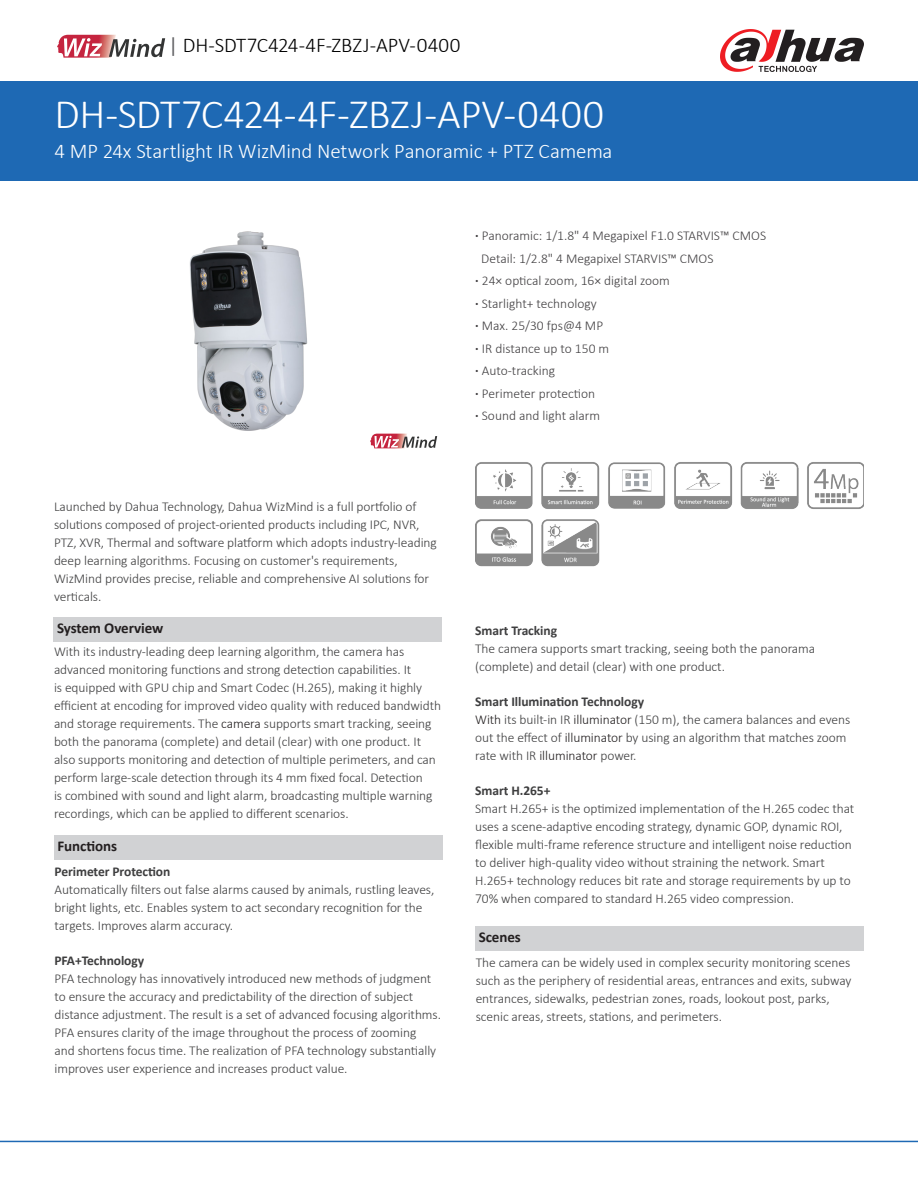
<style>
.page{position:relative;width:918px;height:1188px;background:#fff}
.page>*{position:absolute;margin:0;border:0;box-sizing:border-box;transform-origin:0 0}
.t1{font:300 42px "Calibri";letter-spacing:-.01em;color:#fff}
.t2{font:300 21px "Calibri";letter-spacing:-.01em;color:#fff}
.t3{font:300 21px "Calibri";letter-spacing:-.005em;color:#000}
.t4{font:700 15px "Calibri";letter-spacing:-.005em;color:#231f20}
.t5{font:300 13.5px/18px "Calibri";letter-spacing:-.005em;color:#3e3e3f}
.t6{font:300 13.5px "Calibri";color:#413f41}
.t7{font:700 13.5px "Calibri";letter-spacing:-.005em;color:#3e3e3f}
.s1{font-weight:400;color:#636366}
.s2{color:#231f20}
.s3{font-weight:700}
</style>
<div class="page">
<div style="left:0;top:81px;width:918px;height:100px;background:#1e69b4"></div>
<div style="left:53px;top:617px;width:389px;height:25px;background:#d1d2d4"></div>
<div style="left:475px;top:926px;width:389px;height:24px;background:#d1d2d4"></div>
<div style="left:54px;top:835px;width:389px;height:25px;background:#d1d2d4"></div>
<hr style="left:0;top:1141px;width:918px;height:1px;background:#1e69b4">
<svg style="left:720px;top:29px;width:144px;height:43px"></svg>
<img style="left:190px;top:231px;width:118px;height:200px">
<svg style="left:57px;top:35px;width:108px;height:23px"></svg>
<svg style="left:370px;top:434px;width:67px;height:14px"></svg>
<img style="left:475px;top:462px;width:389px;height:105px">
<p class="t3" style="left:168px;top:32px;width:293px"><span class="s1">|</span> DH-SDT7C424-4F-ZBZJ-APV-0400</p>
<p class="t1" style="left:55px;top:88px;width:551px">DH-SDT7C424-4F-ZBZJ-APV-0400</p>
<p class="t2" style="left:55px;top:138px;width:560px">4 MP 24x Startlight IR WizMind Network Panoramic + PTZ Camema</p>
<p class="t5" style="left:54px;top:498px;width:384px">Launched by Dahua Technology, Dahua WizMind is a full portfolio of solutions composed of project-oriented products including IPC, NVR, PTZ, XVR, Thermal and software platform which adopts industry-leading deep learning algorithms. Focusing on customer's requirements, WizMind provides precise, reliable and comprehensive AI solutions for verticals.</p>
<p class="t4" style="left:57px;top:617px;width:108px">System Overview</p>
<p class="t5" style="left:54px;top:643px;width:389px">With its industry-leading deep learning algorithm, the camera has advanced monitoring functions and strong detection capabilities. It<br>is equipped with GPU chip and Smart Codec (H.265), making it highly efficient at encoding for improved video quality with reduced bandwidth and storage requirements. The <span class="s2">camera</span> supports smart tracking, seeing both the panorama (complete) and detail (clear) with one product. It also supports monitoring and detection of multiple perimeters, and can perform large-scale detection through its 4 mm fixed focal. Detection<br>is combined with sound and light alarm, broadcasting multiple warning recordings, which can be applied to different scenarios.</p>
<p class="t4" style="left:58px;top:835px;width:61px">Functions</p>
<p class="t7" style="left:55px;top:862px;width:117px">Perimeter Protection</p>
<p class="t5" style="left:55px;top:880px;width:381px">Automatically filters out false alarms caused by animals, rustling leaves, bright lights, etc. Enables system to act secondary recognition for the targets. Improves alarm accuracy.</p>
<p class="t7" style="left:55px;top:951px;width:91px">PFA+Technology</p>
<p class="t5" style="left:55px;top:970px;width:388px">PFA technology has innovatively introduced new methods of judgment to ensure the accuracy and predictability of the direction of subject distance adjustment. The result is a set of advanced focusing algorithms.<br>PFA ensures clarity of the image throughout the process of zooming<br>and shortens focus time. The realization of PFA technology substantially improves user experience and increases product value.</p>
<p class="t6" style="left:475px;top:227px;width:292px"><span class="s3">·</span> Panoramic: 1/1.8" 4 Megapixel F1.0 STARVIS™ CMOS</p>
<p class="t6" style="left:481px;top:250px;width:234px">Detail: 1/2.8" 4 Megapixel STARVIS™ CMOS</p>
<p class="t6" style="left:475px;top:272px;width:196px"><span class="s3">·</span> 24× optical zoom, 16× digital zoom</p>
<p class="t6" style="left:475px;top:295px;width:123px"><span class="s3">·</span> Starlight+ technology</p>
<p class="t6" style="left:475px;top:317px;width:130px"><span class="s3">·</span> Max. 25/30 fps@4 MP</p>
<p class="t6" style="left:475px;top:340px;width:136px"><span class="s3">·</span> IR distance up to 150 m</p>
<p class="t6" style="left:475px;top:362px;width:81px"><span class="s3">·</span> Auto-tracking</p>
<p class="t6" style="left:475px;top:385px;width:122px"><span class="s3">·</span> Perimeter protection</p>
<p class="t6" style="left:475px;top:407px;width:127px"><span class="s3">·</span> Sound and light alarm</p>
<p class="t7" style="left:475px;top:620px;width:83px">Smart Tracking</p>
<p class="t5" style="left:475px;top:639px;width:342px">The camera supports smart tracking, seeing both the panorama (complete) and detail (clear) with one product.</p>
<p class="t7" style="left:475px;top:692px;width:170px">Smart Illumination Technology</p>
<p class="t5" style="left:475px;top:710px;width:377px"><span class="s2">With</span> its built-in IR <span class="s2">illuminator</span> (150 m), the camera balances and evens out the effect of <span class="s2">illuminator</span> by using an algorithm that matches zoom rate with IR <span class="s2">illuminator</span> power.</p>
<p class="t7" style="left:475px;top:781px;width:77px">Smart H.265+</p>
<p class="t5" style="left:475px;top:799px;width:381px">Smart H.265+ is the optimized implementation of the H.265 codec that uses a scene-adaptive encoding strategy, dynamic GOP, dynamic ROI, flexible multi-frame reference structure and intelligent noise reduction to deliver high-quality video without straining the network. Smart</p>
<p class="t5" style="left:475px;top:871px;width:377px">H.265+ technology reduces bit rate and storage requirements by up to<br>70% when compared to standard H.265 video compression.</p>
<p class="t4" style="left:479px;top:926px;width:44px">Scenes</p>
<p class="t5" style="left:476px;top:953px;width:377px">The camera can be widely used in complex security monitoring scenes such as the periphery of residential areas, entrances and exits, subway entrances, sidewalks, pedestrian zones, roads, lookout post, parks, scenic areas, streets, stations, and perimeters.</p>
</div>
